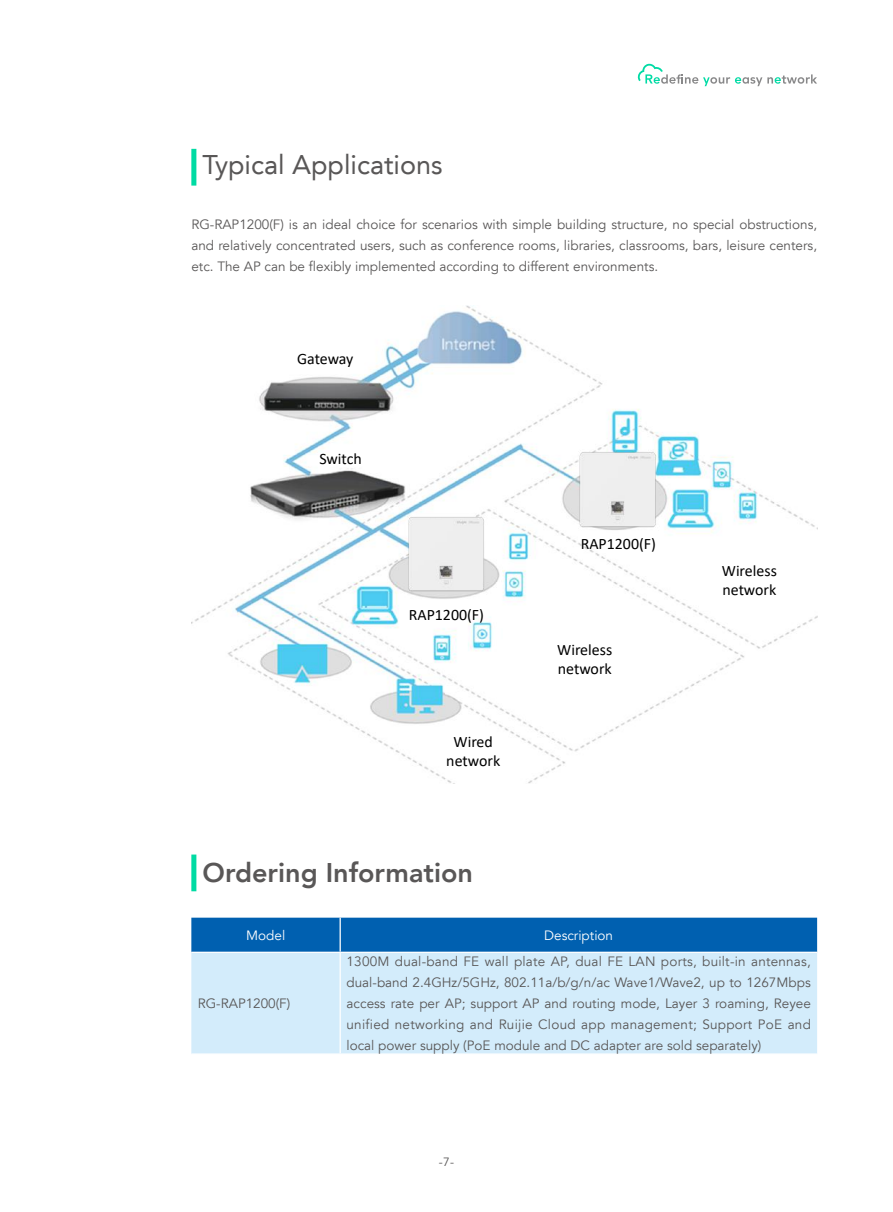
<style>
.page{position:relative;width:893px;height:1212px;background:#fff}
.page>*{position:absolute;margin:0;border:0;box-sizing:border-box;transform-origin:0 0}
.t1{font:27px "Avenir LT";color:#595757}
.t2{font:800 27px "Avenir LT";color:#595757}
.t3{font:15.9px/19px "Calibri";color:#000}
.t4{font:13.5px/21px "Avenir LT";color:#595757;text-align:justify}
.t5{font:13.5px "Avenir LT";color:#fff}
.t6{font:12px "Avenir LT";color:#595757}
</style>
<div class="page">
<svg style="left:637px;top:63px;width:180px;height:23px"></svg>
<div style="left:191px;top:149px;width:5px;height:37px;background:#00dba3"></div>
<img style="left:191px;top:305px;width:626px;height:478px">
<img style="left:521px;top:444px;width:193px;height:91px">
<img style="left:349px;top:508px;width:194px;height:91px">
<div style="left:191px;top:918px;width:626px;height:34px;background:#0060b0"></div>
<div style="left:191px;top:953px;width:626px;height:100px;background:#d3ecfb"></div>
<hr style="left:340px;top:953px;width:1px;height:100px;background:#fff">
<hr style="left:340px;top:918px;width:1px;height:34px;background:#fff">
<div style="left:191px;top:854px;width:5px;height:37px;background:#00dba3"></div>
<h1 class="t1" style="left:203px;top:149px;width:242px">Typical Applications</h1>
<p class="t4" style="left:191px;top:214px;width:627px">RG-RAP1200(F) is an ideal choice for scenarios with simple building structure, no special obstructions, and relatively concentrated users, such as conference rooms, libraries, classrooms, bars, leisure centers, etc. The AP can be flexibly implemented according to different environments.</p>
<p class="t3" style="left:297px;top:349px;width:58px">Gateway</p>
<p class="t3" style="left:319px;top:449px;width:44px">Switch</p>
<p class="t3" style="left:409px;top:605px;width:77px">RAP1200(F)</p>
<p class="t3" style="left:446px;top:731px;width:55px;text-align:center">Wired network</p>
<h1 class="t2" style="left:203px;top:856px;width:272px">Ordering Information</h1>
<p class="t3" style="left:581px;top:534px;width:77px">RAP1200(F)</p>
<p class="t3" style="left:557px;top:639px;width:57px">Wireless network</p>
<p class="t5" style="left:246px;top:927px;width:41px">Model</p>
<p class="t5" style="left:544px;top:927px;width:70px">Description</p>
<p class="t3" style="left:722px;top:561px;width:57px">Wireless network</p>
<p class="t4" style="left:198px;top:993px;width:94px">RG-RAP1200(F)</p>
<p class="t4" style="left:347px;top:951px;width:466px">1300M dual-band FE wall plate AP, dual FE LAN ports, built-in antennas, dual-band 2.4GHz/5GHz, 802.11a/b/g/n/ac Wave1/Wave2, up to 1267Mbps access rate per AP; support AP and routing mode, Layer 3 roaming, Reyee unified networking and Ruijie Cloud app management; Support PoE and local power supply (PoE module and DC adapter are sold separately)</p>
<p class="t6" style="left:439px;top:1155px;width:17px">-7-</p>
</div>
